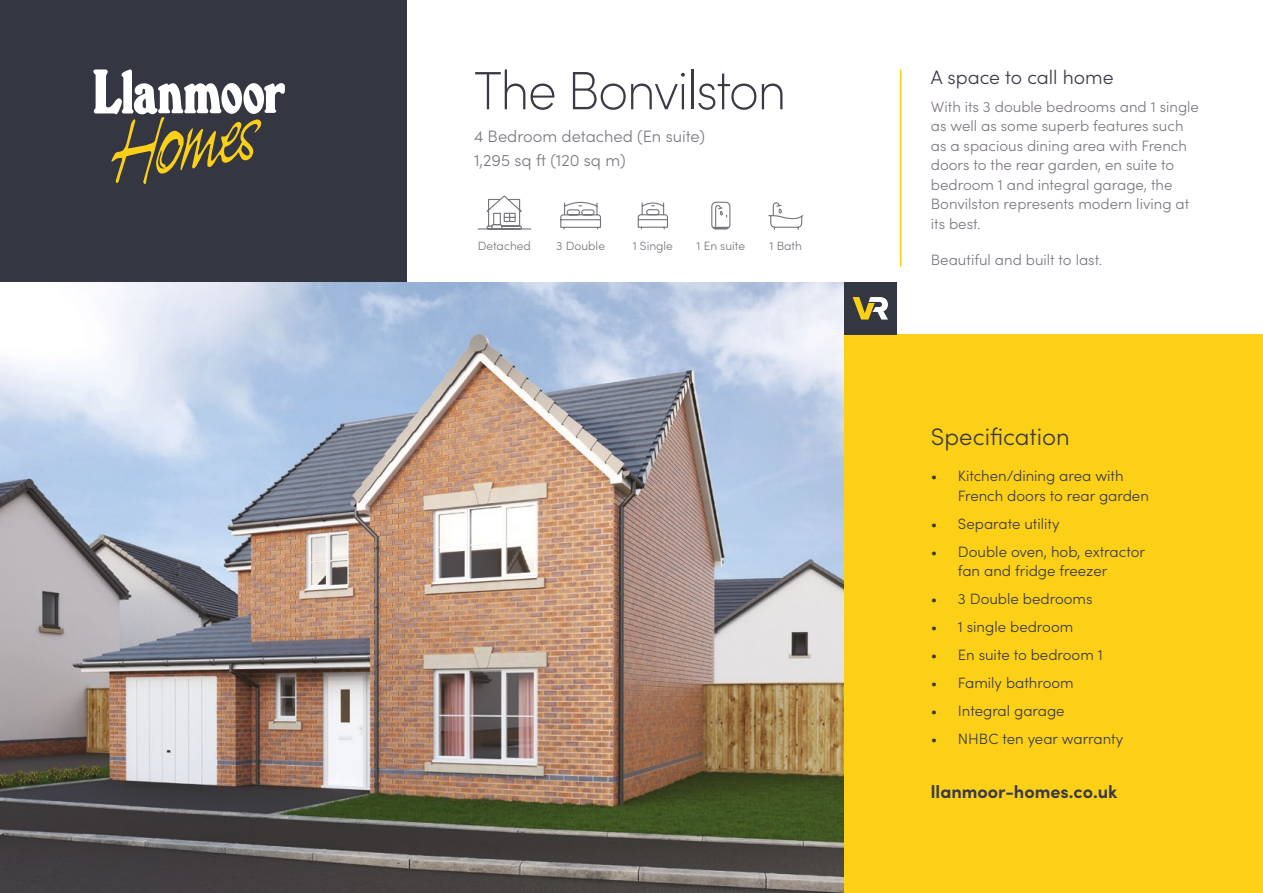
<style>
.page{position:relative;width:1263px;height:893px;background:#fff}
.page>*{position:absolute;margin:0;border:0;box-sizing:border-box;transform-origin:0 0}
.t1{font:200 54px "Sofia Pro";letter-spacing:-.03em;color:#3b3945;scale:.95 1}
.t2{font:300 24px "Sofia Pro";color:#3b3945}
.t3{font:300 19.5px "Sofia Pro";color:#3b3945}
.t4{font:700 18px "Sofia Pro";color:#3b3945}
.t5{font:300 16.5px/24px "Sofia Pro";color:#7c7680}
.t6{font:300 15px/19.5px "Sofia Pro";color:#7c7680}
.t7{font:300 15px/19.5px "Sofia Pro";color:#3b3945}
.t8{font:300 12px "Sofia Pro";color:#76747c}
</style>
<div class="page">
<div style="left:0;top:0;width:406px;height:282px;background:#343741"></div>
<img style="left:0;top:282px;width:844px;height:611px">
<svg style="left:93px;top:69px;width:192px;height:115px"></svg>
<div style="left:844px;top:334px;width:419px;height:559px;background:#fbd017"></div>
<hr style="left:900px;top:69px;width:1px;height:198px;background:#fbd017">
<svg style="left:477px;top:195px;width:124px;height:35px"></svg>
<svg style="left:637px;top:202px;width:31px;height:28px"></svg>
<svg style="left:768px;top:202px;width:36px;height:28px"></svg>
<div style="left:711px;top:202px;width:19px;height:28px;border:1px solid #76747c;border-radius:4px"></div>
<svg style="left:713px;top:204px;width:16px;height:25px"></svg>
<div style="left:844px;top:282px;width:52px;height:52px;background:#333741"></div>
<svg style="left:853px;top:297px;width:35px;height:23px"></svg>
<h1 class="t1" style="left:474px;top:52px;width:330px">The Bonvilston</h1>
<p class="t5" style="left:474px;top:123px;width:232px">4 Bedroom detached (En suite)<br>1,295 sq ft (120 sq m)</p>
<p class="t8" style="left:478px;top:237px;width:55px">Detached</p>
<p class="t8" style="left:556px;top:237px;width:50px">3 Double</p>
<p class="t8" style="left:633px;top:237px;width:42px">1 Single</p>
<p class="t8" style="left:696px;top:237px;width:50px">1 En suite</p>
<p class="t8" style="left:769px;top:237px;width:34px">1 Bath</p>
<h3 class="t3" style="left:931px;top:63px;width:184px">A space to call home</h3>
<p class="t6" style="left:931px;top:96px;width:270px">With its 3 double bedrooms and 1 single as well as some superb features such as a spacious dining area with French doors to the rear garden, en suite to bedroom 1 and integral garage, the<br>Bonvilston represents modern living at its best.</p>
<p class="t6" style="left:931px;top:249px;width:173px">Beautiful and built to last.</p>
<h2 class="t2" style="left:931px;top:419px;width:141px">Specification</h2>
<p class="t7" style="left:958px;top:466px;width:192px;text-indent:-27px">• Kitchen/dining area with<br>French doors to rear garden</p>
<p class="t7" style="left:931px;top:513px;width:130px">• Separate utility</p>
<p class="t7" style="left:958px;top:541px;width:189px;text-indent:-27px">• Double oven, hob, extractor fan and fridge freezer</p>
<p class="t7" style="left:931px;top:589px;width:163px">• 3 Double bedrooms</p>
<p class="t7" style="left:931px;top:617px;width:144px">• 1 single bedroom</p>
<p class="t7" style="left:931px;top:645px;width:173px">• En suite to bedroom 1</p>
<p class="t7" style="left:931px;top:673px;width:144px">• Family bathroom</p>
<p class="t7" style="left:931px;top:701px;width:135px">• Integral garage</p>
<p class="t7" style="left:931px;top:729px;width:194px">• NHBC ten year warranty</p>
<p class="t4" style="left:931px;top:778px;width:188px">llanmoor-homes.co.uk</p>
</div>
